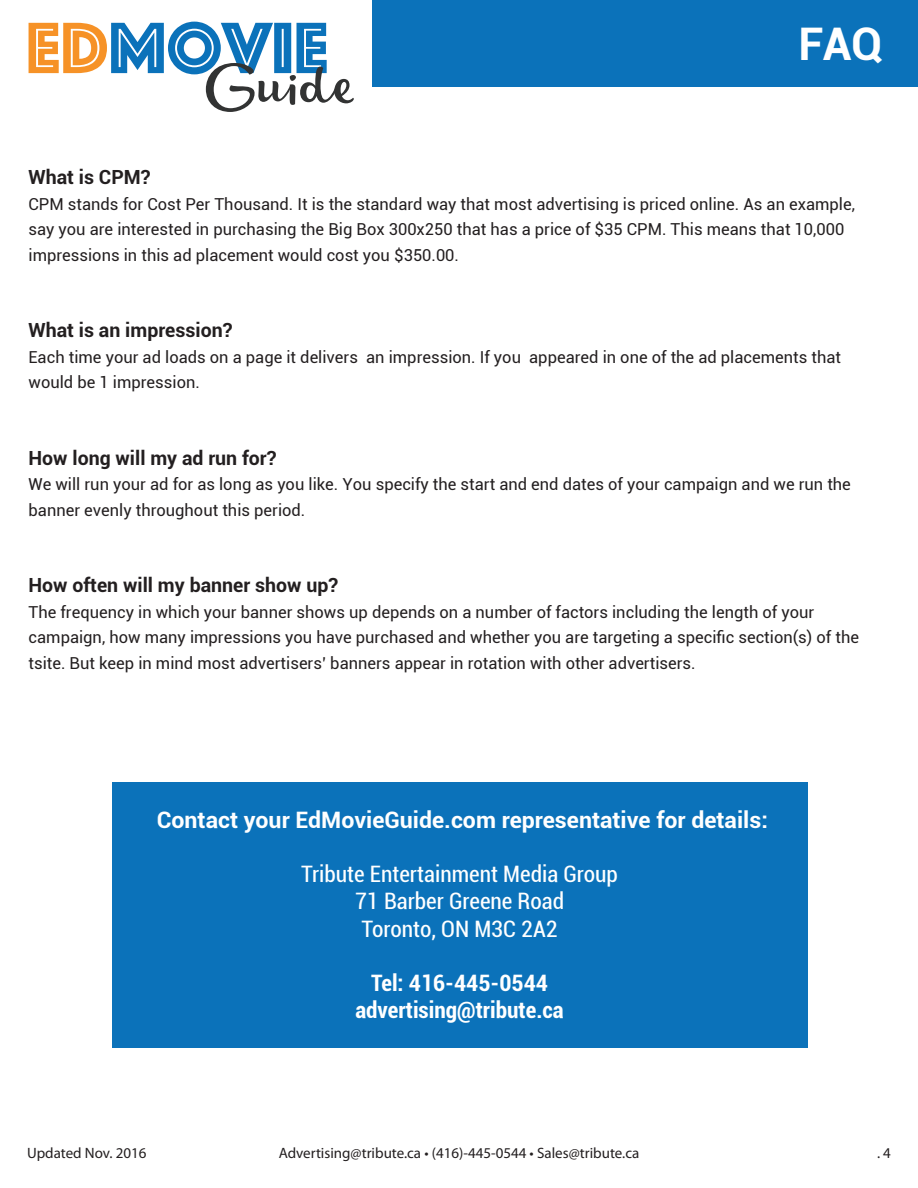
<style>
.page{position:relative;width:918px;height:1188px;background:#fff}
.page>*{position:absolute;margin:0;border:0;box-sizing:border-box;transform-origin:0 0}
.t1{font:700 45px "Roboto";color:#fff}
.t2{font:condensed 22.65px/27.2px "Roboto";color:#fff;text-align:center}
.t3{font:700 22.65px "Roboto";color:#fff}
.t4{font:700 condensed 22.65px/27.2px "Roboto";color:#fff;text-align:center}
.t5{font:700 19.5px "Roboto";color:#231f20}
.t6{font:16.5px/25.5px "Roboto";color:#231f20}
.t7{font:15px "Myriad Pro";color:#231f20}
</style>
<div class="page">
<svg style="left:29px;top:22px;width:325px;height:90px"></svg>
<div style="left:373px;top:0;width:545px;height:87px;background:#0b72ba"></div>
<div style="left:112px;top:782px;width:695px;height:266px;background:#0b72ba"></div>
<h1 class="t1" style="left:798px;top:12px;width:86px">FAQ</h1>
<p class="t5" style="left:29px;top:164px;width:123px">What is CPM?</p>
<p class="t6" style="left:29px;top:191px;width:828px">CPM stands for Cost Per Thousand. It is the standard way that most advertising is priced online. As an example, say you are interested in purchasing the Big Box 300x250 that has a price of $35 CPM. This means that 10,000 impressions in this ad placement would cost you $350.00.</p>
<p class="t5" style="left:29px;top:317px;width:205px">What is an impression?</p>
<p class="t6" style="left:29px;top:344px;width:814px">Each time your ad loads on a page it delivers an impression. If you appeared in one of the ad placements that would be 1 impression.</p>
<p class="t5" style="left:29px;top:444px;width:250px">How long will my ad run for?</p>
<p class="t6" style="left:29px;top:471px;width:824px">We will run your ad for as long as you like. You specify the start and end dates of your campaign and we run the banner evenly throughout this period.</p>
<p class="t5" style="left:29px;top:572px;width:311px">How often will my banner show up?</p>
<p class="t6" style="left:29px;top:599px;width:832px">The frequency in which your banner shows up depends on a number of factors including the length of your campaign, how many impressions you have purchased and whether you are targeting a specific section(s) of the tsite. But keep in mind most advertisers’ banners appear in rotation with other advertisers.</p>
<h2 class="t3" style="left:157px;top:804px;width:613px">Contact your EdMovieGuide.com representative for details:</h2>
<h2 class="t2" style="left:301px;top:860px;width:318px">Tribute Entertainment Media Group<br>71 Barber Greene Road<br>Toronto, ON M3C 2A2</h2>
<h2 class="t4" style="left:355px;top:969px;width:210px">Tel: 416-445-0544 advertising@tribute.ca</h2>
<p class="t7" style="left:27px;top:1144px;width:121px">Updated Nov. 2016</p>
<p class="t7" style="left:279px;top:1144px;width:362px">Advertising@tribute.ca • (416)-445-0544 • Sales@tribute.ca</p>
<p class="t7" style="left:877px;top:1144px;width:15px">. 4</p>
</div>
